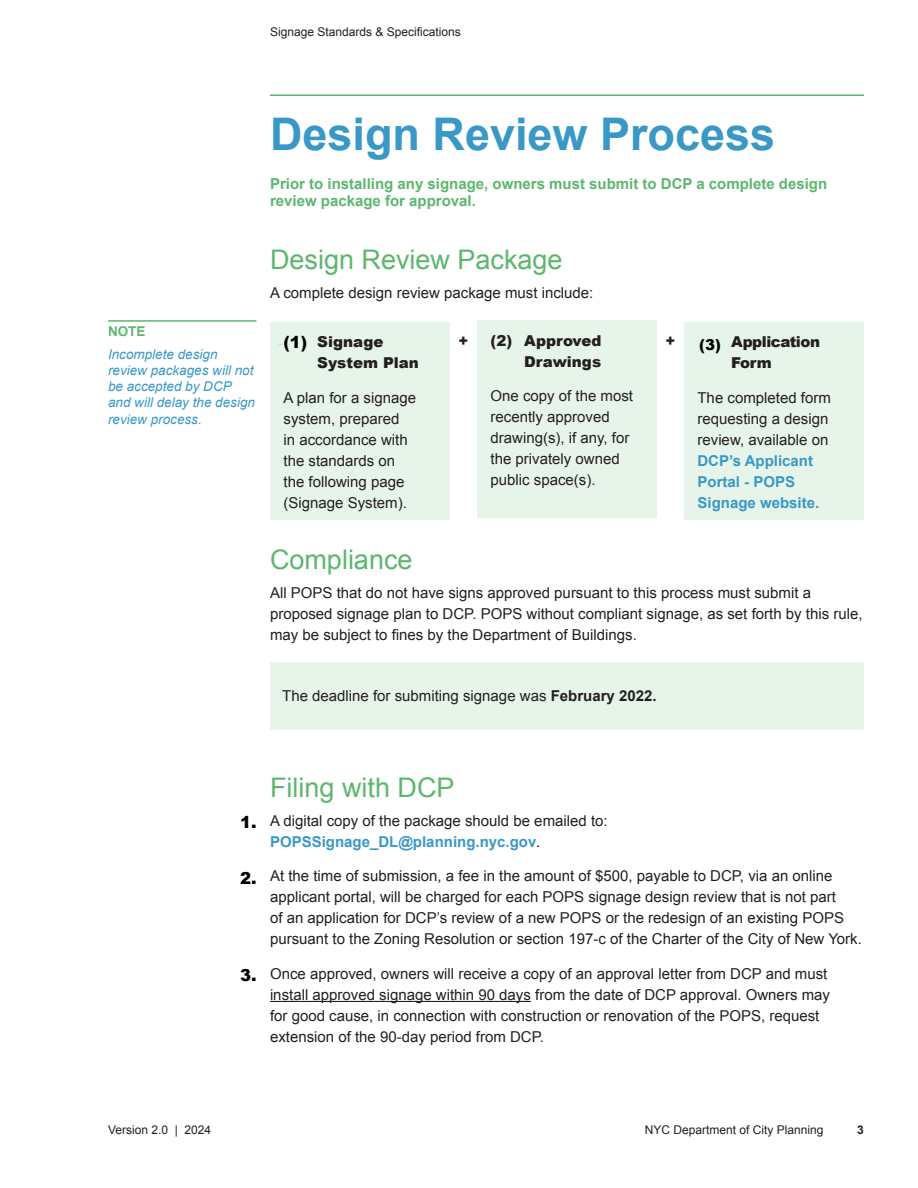
<style>
.page{position:relative;width:918px;height:1188px;background:#fff}
.page>*{position:absolute;margin:0;border:0;box-sizing:border-box;transform-origin:0 0}
.t1{font:700 45px "Arial";color:#3998c6}
.t2{font:27px "Arial";color:#5cb76d}
.t3{font:900 16.5px "Arial";color:#000}
.t4{font:15px/21px "Arial";color:#231f20}
.t5{font:700 15px/16.5px "Arial";color:#5cb76d}
.t6{font:900 15px/21px "Arial";color:#231f20}
.t7{font:700 15px/21px "Arial";color:#3998c6}
.t8{font:900 15px/21px "Arial";letter-spacing:-.03em;color:#231f20}
.t9{font:900 15px "Arial";color:#000}
.t10{font:italic 13.5px/16.2px "Arial";color:#3998c6}
.t11{font:700 13.5px "Arial";color:#5cb76d}
.t12{font:12px "Arial";color:#231f20}
.t13{font:700 12px "Arial";color:#231f20}
.s1{font-weight:700}
.s2{font-weight:700;color:#3998c6}
.s3{color:#000}
</style>
<div class="page">
<hr style="left:270px;top:1001px;width:261px;height:1px;background:#231f20">
<div style="left:270px;top:662px;width:594px;height:68px;background:#e7f4e9"></div>
<hr style="left:270px;top:94px;width:594px;height:2px;background:#5cb76d">
<div style="left:270px;top:322px;width:180px;height:198px;background:#e7f4e9"></div>
<div style="left:477px;top:320px;width:180px;height:198px;background:#e7f4e9"></div>
<div style="left:684px;top:322px;width:180px;height:198px;background:#e7f4e9"></div>
<hr style="left:108px;top:320px;width:148px;height:2px;background:#5cb76d">
<p class="t12" style="left:270px;top:24px;width:192px">Signage Standards &amp; Specifications</p>
<h1 class="t1" style="left:270px;top:105px;width:507px">Design Review Process</h1>
<p class="t5" style="left:270px;top:176px;width:559px">Prior to installing any signage, owners must submit to DCP a complete design review package for approval.</p>
<p class="t11" style="left:108px;top:322px;width:39px">NOTE</p>
<p class="t10" style="left:108px;top:346px;width:149px">Incomplete design review packages will not be accepted by DCP and will delay the design review process.</p>
<h2 class="t2" style="left:270px;top:242px;width:294px">Design Review Package</h2>
<p class="t4" style="left:270px;top:282px;width:325px">A complete design review package must include:</p>
<p class="t6" style="left:490px;top:330px;width:112px;text-align:right">(2) Approved<br>Drawings</p>
<p class="t4" style="left:490px;top:386px;width:144px">One copy of the most recently approved drawing(s), if any, for the privately owned public space(s).</p>
<p class="t3" style="left:284px;top:330px;width:25px">(1)</p>
<p class="t6" style="left:459px;top:329px;width:11px">+</p>
<p class="t6" style="left:666px;top:329px;width:11px">+</p>
<p class="t9" style="left:699px;top:334px;width:23px">(3)</p>
<p class="t6" style="left:317px;top:331px;width:103px;text-indent:-34px">(3) Signage<br>System Plan</p>
<p class="t4" style="left:284px;top:387px;width:134px">A plan for a signage system, prepared<br>in accordance with the standards on the following page (Signage System).</p>
<p class="t8" style="left:731px;top:331px;width:90px;text-indent:-34px">(1) Application<br>Form</p>
<p class="t4" style="left:698px;top:387px;width:135px">The completed form requesting a design review, available on</p>
<p class="t7" style="left:698px;top:451px;width:123px">DCP’s Applicant<br>Portal - POPS<br>Signage website.</p>
<h2 class="t2" style="left:270px;top:542px;width:144px">Compliance</h2>
<p class="t4" style="left:270px;top:582px;width:594px">All POPS that do not have signs approved pursuant to this process must submit a proposed signage plan to DCP. POPS without compliant signage, as set forth by this rule, may be subject to fines by the Department of Buildings.</p>
<p class="t4" style="left:282px;top:686px;width:376px">The deadline for submiting signage was <span class="s1">February 2022.</span></p>
<p class="t3" style="left:240px;top:811px;width:18px">1.</p>
<p class="t3" style="left:240px;top:866px;width:18px">2.</p>
<p class="t3" style="left:240px;top:963px;width:18px">3.</p>
<h2 class="t2" style="left:270px;top:770px;width:186px">Filing with DCP</h2>
<p class="t4" style="left:270px;top:810px;width:339px">A digital copy of the package should be emailed to:<br><span class="s2">POPSSignage_DL@planning.nyc.gov</span><span class="s3">.</span></p>
<p class="t4" style="left:270px;top:866px;width:593px">At the time of submission, a fee in the amount of $500, payable to DCP, via an online applicant portal, will be charged for each POPS signage design review that is not part<br>of an application for DCP’s review of a new POPS or the redesign of an existing POPS pursuant to the Zoning Resolution or section 197-c of the Charter of the City of New York.</p>
<p class="t4" style="left:270px;top:963px;width:562px">Once approved, owners will receive a copy of an approval letter from DCP and must install approved signage within 90 days from the date of DCP approval. Owners may for good cause, in connection with construction or renovation of the POPS, request extension of the 90-day period from DCP.</p>
<p class="t12" style="left:108px;top:1122px;width:105px">Version 2.0 | 2024</p>
<p class="t13" style="left:857px;top:1122px;width:8px">3</p>
<p class="t12" style="left:645px;top:1122px;width:180px">NYC Department of City Planning</p>
</div>
